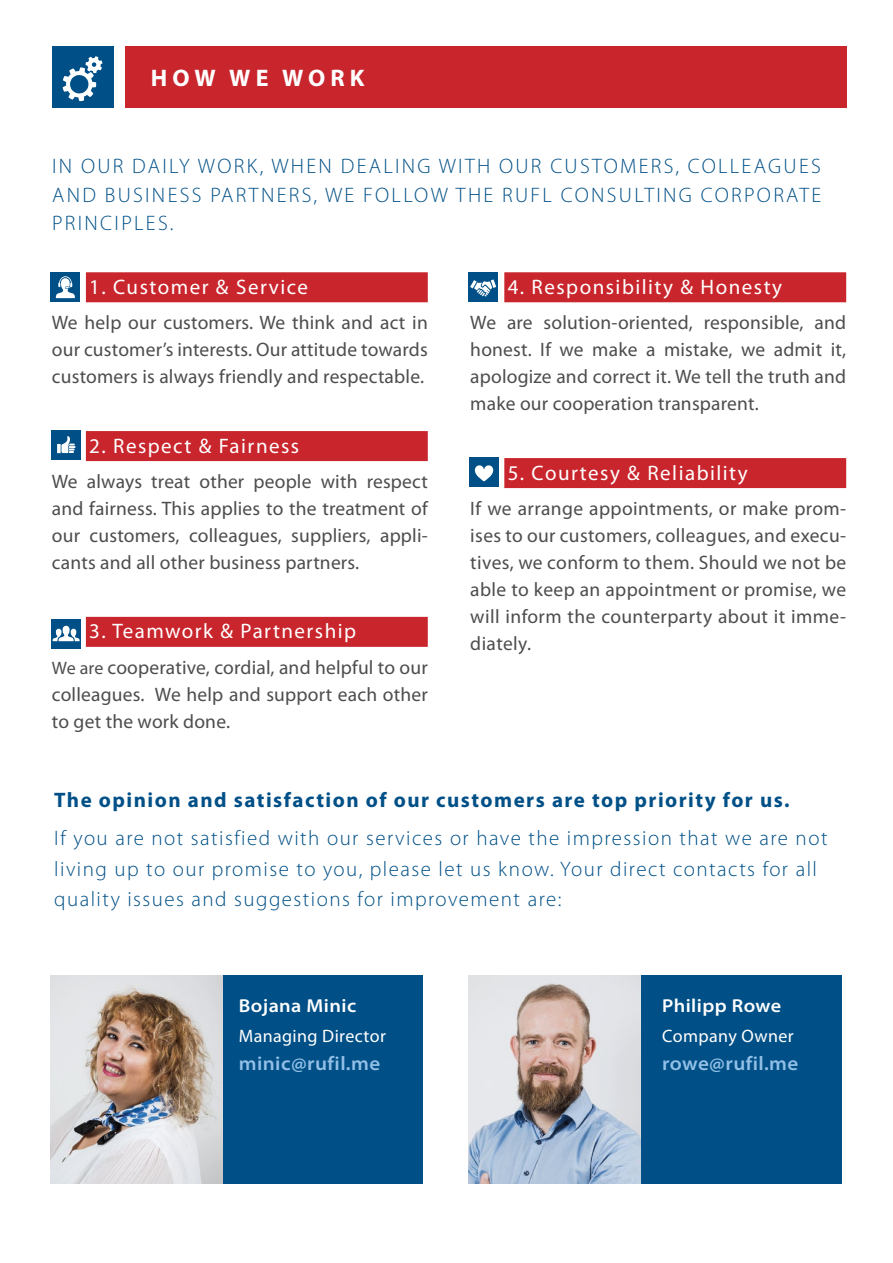
<style>
.page{position:relative;width:893px;height:1263px;background:#fff}
.page>*{position:absolute;margin:0;border:0;box-sizing:border-box;transform-origin:0 0}
.t1{font:700 24px "Myriad Pro";letter-spacing:.21em;color:#fff}
.t2{font:300 21px/28.5px "Myriad Pro";letter-spacing:.07em;color:#005087;text-align:justify}
.t3{font:21px "Myriad Pro";letter-spacing:.07em;color:#fff}
.t4{font:700 21px "Myriad Pro";letter-spacing:.07em;color:#005087}
.t5{font:19.5px/27px "Myriad Pro";letter-spacing:.01em;color:#4d4d4f;text-align:justify}
.t6{font:600 semi-expanded 19.5px "Myriad Pro";letter-spacing:.02em;color:#92c0e7}
.t7{font:600 semi-expanded 18.75px "Myriad Pro";letter-spacing:.02em;color:#fff}
.t8{font:18px "Myriad Pro";letter-spacing:.02em;color:#fff}
.s1{font-size:18px}
</style>
<div class="page">
<div style="left:125px;top:47px;width:721px;height:61px;background:#c9252c"></div>
<div style="left:52px;top:47px;width:61px;height:61px;background:#005087"></div>
<svg style="left:63px;top:56px;width:39px;height:45px"></svg>
<div style="left:222px;top:975px;width:200px;height:208px;background:#005087"></div>
<div style="left:640px;top:975px;width:202px;height:208px;background:#005087"></div>
<div style="left:86px;top:272px;width:342px;height:30px;background:#c9252c"></div>
<div style="left:86px;top:431px;width:342px;height:30px;background:#c9252c"></div>
<div style="left:86px;top:617px;width:342px;height:30px;background:#c9252c"></div>
<div style="left:504px;top:272px;width:342px;height:30px;background:#c9252c"></div>
<div style="left:504px;top:458px;width:342px;height:30px;background:#c9252c"></div>
<div style="left:50px;top:272px;width:30px;height:29px;background:#005087"></div>
<svg style="left:55px;top:276px;width:20px;height:22px"></svg>
<div style="left:51px;top:619px;width:30px;height:29px;background:#005087"></div>
<svg style="left:52px;top:626px;width:28px;height:15px"></svg>
<div style="left:51px;top:430px;width:29px;height:30px;background:#005087"></div>
<svg style="left:57px;top:436px;width:18px;height:17px"></svg>
<div style="left:469px;top:458px;width:30px;height:29px;background:#005087"></div>
<svg style="left:474px;top:465px;width:20px;height:16px"></svg>
<div style="left:468px;top:272px;width:30px;height:30px;background:#005087"></div>
<svg style="left:470px;top:279px;width:26px;height:18px"></svg>
<img style="left:50px;top:975px;width:172px;height:208px">
<img style="left:468px;top:975px;width:172px;height:208px">
<p class="t1" style="left:151px;top:62px;width:215px">HOW WE WORK</p>
<p class="t2" style="left:52px;top:152px;width:771px">IN OUR DAILY WORK, WHEN DEALING WITH OUR CUSTOMERS, COLLEAGUES AND BUSINESS PARTNERS, WE FOLLOW THE RUFL CONSULTING CORPORATE PRINCIPLES.</p>
<p class="t3" style="left:89px;top:274px;width:220px">1. Customer &amp; Service</p>
<p class="t5" style="left:52px;top:309px;width:377px">We help our customers. We think and act in our customer’s interests. Our attitude towards customers is always friendly and respectable.</p>
<p class="t3" style="left:89px;top:433px;width:211px">2. Respect &amp; Fairness</p>
<p class="t5" style="left:52px;top:468px;width:377px">We always treat other people with respect and fairness. This applies to the treatment of our customers, colleagues, suppliers, appli&shy;cants and all other business partners.</p>
<p class="t3" style="left:89px;top:618px;width:268px">3. Teamwork &amp; Partnership</p>
<p class="t5" style="left:52px;top:653px;width:377px"><span class="s1">We are</span> cooperative, cordial, and helpful to our colleagues. We help and support each other to get the work done.</p>
<p class="t3" style="left:508px;top:274px;width:276px">4. Responsibility &amp; Honesty</p>
<p class="t5" style="left:470px;top:309px;width:377px">We are solution-oriented, responsible, and honest. If we make a mistake, we admit it, apologize and correct it. We tell the truth and make our cooperation transparent.</p>
<p class="t3" style="left:508px;top:460px;width:242px">5. Courtesy &amp; Reliability</p>
<p class="t5" style="left:470px;top:495px;width:377px">If we arrange appointments, or make prom&shy;ises to our customers, colleagues, and execu&shy;tives, we conform to them. Should we not be able to keep an appointment or promise, we will inform the counterparty about it imme&shy;diately.</p>
<p class="t4" style="left:54px;top:786px;width:737px">The opinion and satisfaction of our customers are top priority for us.</p>
<p class="t2" style="left:54px;top:824px;width:775px;line-height:30px;text-align:left">If you are not satisfied with our services or have the impression that we are not living up to our promise to you, please let us know. Your direct contacts for all quality issues and suggestions for improvement are:</p>
<p class="t7" style="left:239px;top:995px;width:119px">Bojana Minic</p>
<p class="t8" style="left:239px;top:1025px;width:149px">Managing Director</p>
<p class="t6" style="left:239px;top:1053px;width:143px">minic@rufil.me</p>
<p class="t7" style="left:662px;top:995px;width:120px">Philipp Rowe</p>
<p class="t8" style="left:662px;top:1025px;width:133px">Company Owner</p>
<p class="t6" style="left:662px;top:1053px;width:138px">rowe@rufil.me</p>
</div>
